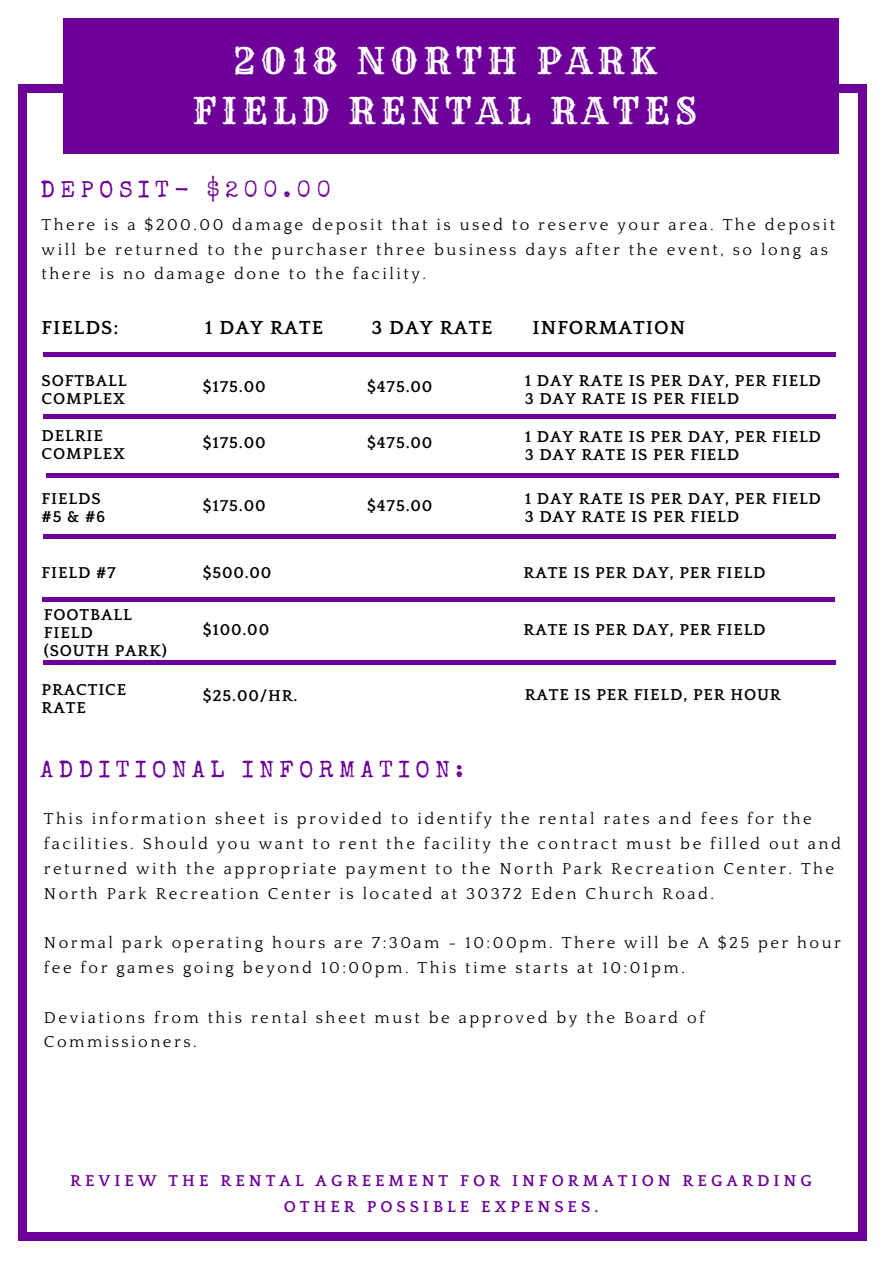
<style>
.page{position:relative;width:893px;height:1263px;background:#fff}
.page>*{position:absolute;margin:0;border:0;box-sizing:border-box;transform-origin:0 0}
.t1{font:36px/49.5px "Rye";letter-spacing:.14em;color:#fff;text-align:center}
.t2{font:23.25px "Special Elite";letter-spacing:.24em;color:#6c0098}
.t3{font:700 19.8px "Quattrocento";letter-spacing:.05em;color:#000}
.t4{font:16.5px/24.8px "Quattrocento";letter-spacing:.15em;color:#000}
.t5{font:700 16.5px/18px "Quattrocento";letter-spacing:.05em;color:#000}
.t6{font:700 16.5px/26px "Quattrocento";letter-spacing:.24em;color:#6c0098;text-align:center}
</style>
<div class="page">
<div style="left:858px;top:1232px;width:8px;height:8px;background:#6c0098"></div>
<div style="left:19px;top:92px;width:8px;height:1140px;background:#6c0098"></div>
<div style="left:19px;top:1232px;width:8px;height:8px;background:#6c0098"></div>
<div style="left:858px;top:92px;width:8px;height:1140px;background:#6c0098"></div>
<div style="left:27px;top:1232px;width:831px;height:8px;background:#6c0098"></div>
<div style="left:858px;top:84px;width:8px;height:9px;background:#6c0098"></div>
<div style="left:19px;top:84px;width:8px;height:9px;background:#6c0098"></div>
<div style="left:27px;top:84px;width:831px;height:9px;background:#6c0098"></div>
<div style="left:43px;top:414px;width:792px;height:5px;background:#6c0098"></div>
<div style="left:63px;top:18px;width:776px;height:135px;background:#6c0098"></div>
<hr style="left:46px;top:473px;width:793px;height:4px;background:#6c0098">
<hr style="left:43px;top:534px;width:792px;height:4px;background:#6c0098">
<hr style="left:42px;top:597px;width:792px;height:4px;background:#6c0098">
<hr style="left:43px;top:353px;width:792px;height:4px;background:#6c0098">
<hr style="left:43px;top:660px;width:792px;height:4px;background:#6c0098">
<h1 class="t1" style="left:193px;top:37px;width:506px">2018 NORTH PARK<br>FIELD RENTAL RATES</h1>
<h2 class="t2" style="left:41px;top:180px;width:292px">DEPOSIT- $200.00</h2>
<p class="t4" style="left:42px;top:213px;width:795px">There is a $200.00 damage deposit that is used to reserve your area. The deposit will be returned to the purchaser three business days after the event, so long as there is no damage done to the facility.</p>
<p class="t3" style="left:42px;top:317px;width:78px">FIELDS:</p>
<p class="t3" style="left:205px;top:317px;width:120px">1 DAY RATE</p>
<p class="t3" style="left:533px;top:317px;width:154px">INFORMATION</p>
<p class="t3" style="left:372px;top:317px;width:123px">3 DAY RATE</p>
<p class="t5" style="left:42px;top:372px;width:86px">SOFTBALL<br>COMPLEX</p>
<p class="t5" style="left:203px;top:378px;width:64px">$175.00</p>
<p class="t5" style="left:367px;top:378px;width:67px">$475.00</p>
<p class="t5" style="left:525px;top:372px;width:298px">1 DAY RATE IS PER DAY, PER FIELD<br>3 DAY RATE IS PER FIELD</p>
<p class="t5" style="left:42px;top:427px;width:85px">DELRIE<br>COMPLEX</p>
<p class="t5" style="left:42px;top:490px;width:65px">FIELDS #5 &amp; #6</p>
<p class="t5" style="left:525px;top:428px;width:298px">1 DAY RATE IS PER DAY, PER FIELD<br>3 DAY RATE IS PER FIELD</p>
<p class="t5" style="left:525px;top:490px;width:298px">1 DAY RATE IS PER DAY, PER FIELD<br>3 DAY RATE IS PER FIELD</p>
<p class="t5" style="left:203px;top:434px;width:64px">$175.00</p>
<p class="t5" style="left:367px;top:434px;width:67px">$475.00</p>
<p class="t5" style="left:203px;top:497px;width:64px">$175.00</p>
<p class="t5" style="left:367px;top:497px;width:67px">$475.00</p>
<p class="t5" style="left:42px;top:564px;width:76px">FIELD #7</p>
<p class="t5" style="left:203px;top:564px;width:70px">$500.00</p>
<p class="t5" style="left:524px;top:564px;width:244px">RATE IS PER DAY, PER FIELD</p>
<p class="t5" style="left:44px;top:606px;width:124px">FOOTBALL<br>FIELD<br>(SOUTH PARK)</p>
<p class="t5" style="left:203px;top:621px;width:68px">$100.00</p>
<p class="t5" style="left:524px;top:621px;width:244px">RATE IS PER DAY, PER FIELD</p>
<p class="t5" style="left:42px;top:681px;width:86px">PRACTICE<br>RATE</p>
<p class="t5" style="left:203px;top:687px;width:96px">$25.00/HR.</p>
<p class="t5" style="left:525px;top:686px;width:258px">RATE IS PER FIELD, PER HOUR</p>
<h2 class="t2" style="left:41px;top:760px;width:424px">ADDITIONAL INFORMATION:</h2>
<p class="t4" style="left:44px;top:807px;width:799px">This information sheet is provided to identify the rental rates and fees for the facilities. Should you want to rent the facility the contract must be filled out and returned with the appropriate payment to the North Park Recreation Center. The North Park Recreation Center is located at 30372 Eden Church Road.</p>
<p class="t4" style="left:44px;top:931px;width:798px">Normal park operating hours are 7:30am - 10:00pm. There will be A $25 per hour fee for games going beyond 10:00pm. This time starts at 10:01pm.</p>
<p class="t4" style="left:44px;top:1005px;width:662px">Deviations from this rental sheet must be approved by the Board of<br>Commissioners.</p>
<p class="t6" style="left:70px;top:1168px;width:743px">REVIEW THE RENTAL AGREEMENT FOR INFORMATION REGARDING<br>OTHER POSSIBLE EXPENSES.</p>
</div>
